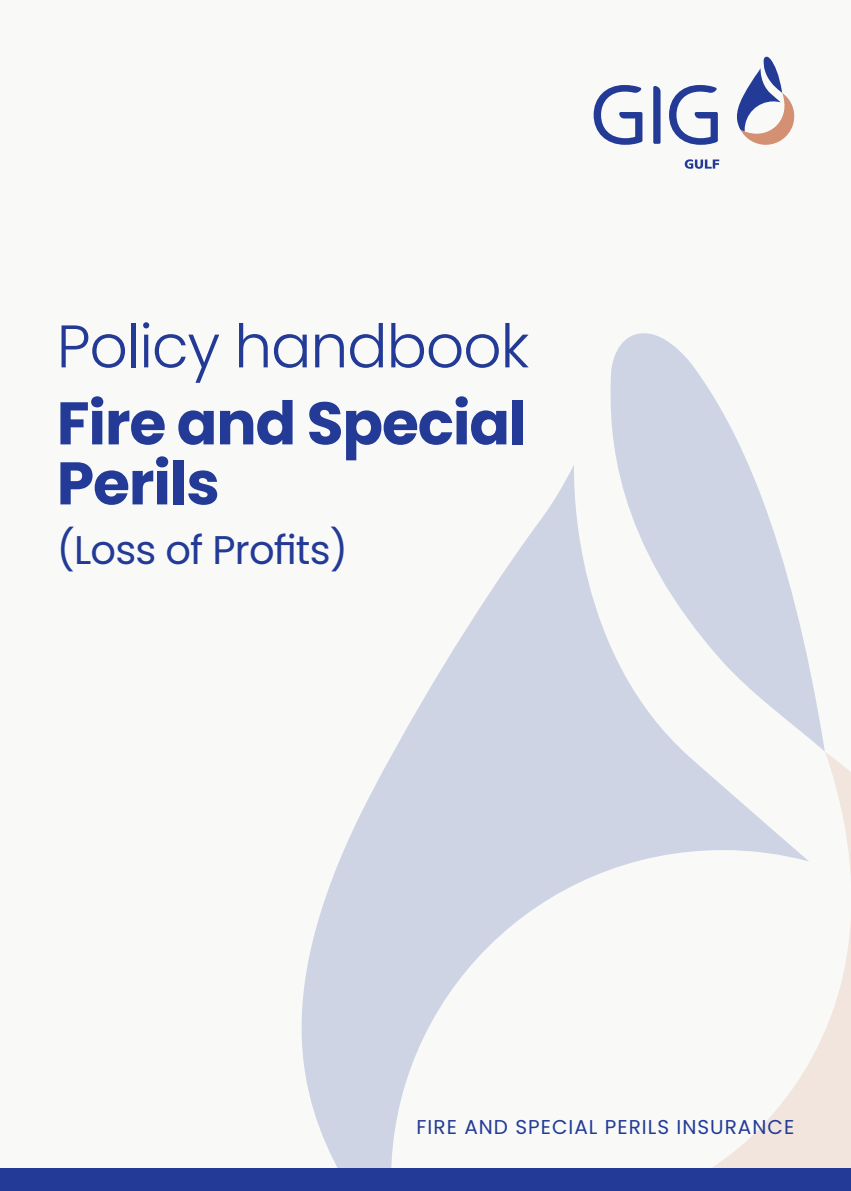
<style>
.page{position:relative;width:851px;height:1191px;background:#fff}
.page>*{position:absolute;margin:0;border:0;box-sizing:border-box;transform-origin:0 0}
.t1{font:700 60px/60px "Poppins";letter-spacing:-.02em;color:#233b96}
.t2{font:300 60px "Poppins";letter-spacing:-.02em;color:#233b96}
.t3{font:40px "Poppins";letter-spacing:-.02em;color:#233b96}
.t4{font:20px "Poppins";letter-spacing:.05em;color:#233b96}
</style>
<div class="page">
<div style="left:0;top:0;width:850px;height:1191px;background:#f9faf8"></div>
<svg style="left:684px;top:159px;width:35px;height:10px"></svg>
<svg style="left:593px;top:85px;width:49px;height:60px"></svg>
<svg style="left:653px;top:86px;width:7px;height:58px"></svg>
<svg style="left:669px;top:85px;width:48px;height:60px"></svg>
<svg style="left:737px;top:57px;width:57px;height:88px"></svg>
<svg style="left:809px;top:752px;width:41px;height:416px"></svg>
<svg style="left:610px;top:333px;width:214px;height:418px"></svg>
<svg style="left:301px;top:464px;width:508px;height:704px"></svg>
<div style="left:0;top:1168px;width:850px;height:23px;background:#233b96"></div>
<h1 class="t2" style="left:57px;top:311px;width:474px">Policy handbook</h1>
<h1 class="t1" style="left:57px;top:394px;width:471px">Fire and Special<br>Perils</h1>
<h2 class="t3" style="left:57px;top:526px;width:293px">(Loss of Profits)</h2>
<p class="t4" style="left:416px;top:1115px;width:379px">FIRE AND SPECIAL PERILS INSURANCE</p>
</div>
